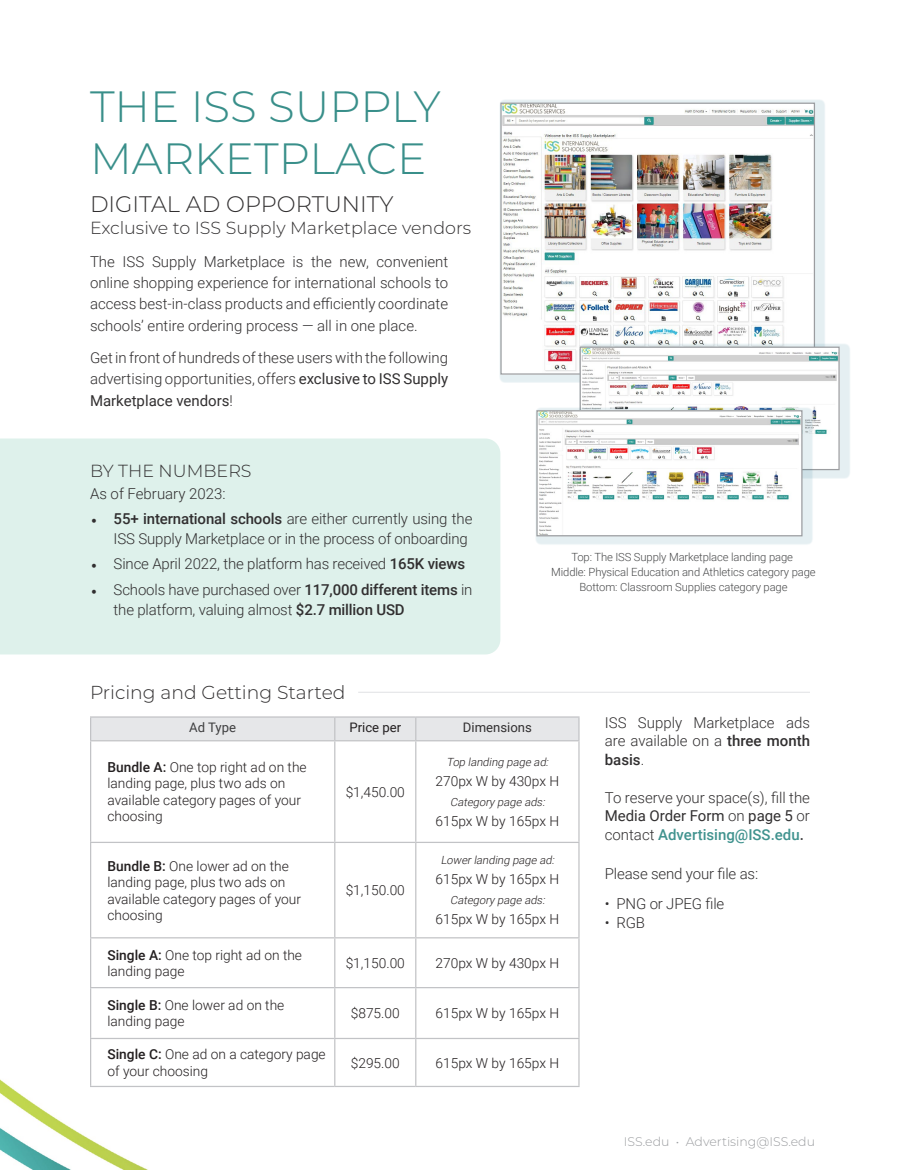
<style>
.page{position:relative;width:900px;height:1170px;background:#fff}
.page>*{position:absolute;margin:0;border:0;box-sizing:border-box;transform-origin:0 0}
.t1{font:300 43.75px/52.5px "Montserrat";color:#398f8a}
.t2{font:300 22.5px "Montserrat";color:#312f30}
.t3{font:300 18.75px "Montserrat";color:#312f30}
.t4{font:300 17.5px "Montserrat";color:#312f30}
.t5{font:300 15px/21.2px "Roboto";letter-spacing:-.01em;color:#312f30;text-align:justify}
.t6{font:300 13.75px/16.5px "Roboto";color:#231f20}
.t7{font:13.12px "Roboto";color:#312f30}
.t8{font:13.12px "Roboto";color:#231f20}
.t9{font:13.12px "Roboto";color:#3e3e3f}
.t10{font:300 12.5px "Montserrat";color:#9b9da0}
.t11{font:300 11.25px "Roboto";letter-spacing:-.01em;color:#494a4b}
.t12{font:italic 300 11.25px "Roboto";color:#231f20}
.s1{font-weight:400}
.s2{font-family:"Minion Pro";font-weight:400}
.s3{font-weight:500}
.s4{font-weight:500;color:#41938f}
.s5{font-weight:500;color:#3e3e3f}
</style>
<div class="page">
<div style="left:0;top:438px;width:500px;height:216px;background:#def1eb"></div>
<img style="left:0;top:1076px;width:169px;height:94px">
<div style="left:416px;top:717px;width:163px;height:24px;background:#e6e7e9"></div>
<hr style="left:335px;top:842px;width:81px;height:1px;background:#c2c3c6">
<hr style="left:335px;top:937px;width:81px;height:1px;background:#c2c3c6">
<hr style="left:335px;top:987px;width:81px;height:1px;background:#c2c3c6">
<hr style="left:335px;top:1038px;width:81px;height:1px;background:#c2c3c6">
<hr style="left:335px;top:1086px;width:81px;height:1px;background:#c2c3c6">
<hr style="left:415px;top:741px;width:1px;height:101px;background:#c2c3c6">
<hr style="left:578px;top:741px;width:2px;height:101px;background:#c2c3c6">
<hr style="left:416px;top:842px;width:164px;height:1px;background:#c2c3c6">
<hr style="left:415px;top:843px;width:1px;height:94px;background:#c2c3c6">
<hr style="left:578px;top:843px;width:2px;height:94px;background:#c2c3c6">
<hr style="left:416px;top:937px;width:164px;height:1px;background:#c2c3c6">
<hr style="left:415px;top:938px;width:1px;height:49px;background:#c2c3c6">
<hr style="left:578px;top:938px;width:2px;height:49px;background:#c2c3c6">
<hr style="left:416px;top:987px;width:164px;height:1px;background:#c2c3c6">
<hr style="left:415px;top:988px;width:1px;height:50px;background:#c2c3c6">
<hr style="left:578px;top:988px;width:2px;height:50px;background:#c2c3c6">
<hr style="left:416px;top:1038px;width:164px;height:1px;background:#c2c3c6">
<hr style="left:415px;top:1039px;width:1px;height:47px;background:#c2c3c6">
<hr style="left:578px;top:1039px;width:2px;height:47px;background:#c2c3c6">
<hr style="left:416px;top:1086px;width:164px;height:1px;background:#c2c3c6">
<hr style="left:90px;top:741px;width:1px;height:101px;background:#c2c3c6">
<hr style="left:334px;top:741px;width:1px;height:101px;background:#c2c3c6">
<hr style="left:90px;top:842px;width:245px;height:1px;background:#c2c3c6">
<hr style="left:90px;top:843px;width:1px;height:94px;background:#c2c3c6">
<hr style="left:334px;top:843px;width:1px;height:94px;background:#c2c3c6">
<hr style="left:90px;top:937px;width:245px;height:1px;background:#c2c3c6">
<hr style="left:90px;top:938px;width:1px;height:49px;background:#c2c3c6">
<hr style="left:334px;top:938px;width:1px;height:49px;background:#c2c3c6">
<hr style="left:90px;top:987px;width:245px;height:1px;background:#c2c3c6">
<hr style="left:90px;top:988px;width:1px;height:50px;background:#c2c3c6">
<hr style="left:334px;top:988px;width:1px;height:50px;background:#c2c3c6">
<hr style="left:90px;top:1038px;width:245px;height:1px;background:#c2c3c6">
<hr style="left:90px;top:1039px;width:1px;height:47px;background:#c2c3c6">
<hr style="left:334px;top:1039px;width:1px;height:47px;background:#c2c3c6">
<hr style="left:90px;top:1086px;width:245px;height:1px;background:#c2c3c6">
<hr style="left:90px;top:716px;width:245px;height:2px;background:#c2c3c6">
<hr style="left:335px;top:716px;width:81px;height:2px;background:#c2c3c6">
<hr style="left:416px;top:716px;width:164px;height:2px;background:#c2c3c6">
<div style="left:90px;top:717px;width:326px;height:23px;background:#e6e7e9"></div>
<hr style="left:578px;top:718px;width:2px;height:22px;background:#c2c3c6">
<hr style="left:90px;top:740px;width:245px;height:1px;background:#c2c3c6">
<hr style="left:335px;top:740px;width:81px;height:1px;background:#c2c3c6">
<hr style="left:416px;top:740px;width:164px;height:1px;background:#c2c3c6">
<hr style="left:358px;top:692px;width:452px;height:1px;background:#e6e7e9">
<div style="left:500px;top:99px;width:326px;height:284px;background:#227792;opacity:.12"></div>
<img style="left:502px;top:105px;width:311px;height:268px">
<div style="left:500px;top:103px;width:315px;height:272px;border:1px solid #9b9da0"></div>
<div style="left:579px;top:343px;width:272px;height:136px;background:#227792;opacity:.12"></div>
<img style="left:582px;top:349px;width:256px;height:119px">
<div style="left:580px;top:347px;width:260px;height:123px;border:1px solid #9b9da0"></div>
<div style="left:536px;top:407px;width:278px;height:138px;background:#227792;opacity:.12"></div>
<img style="left:538px;top:412px;width:263px;height:122px">
<div style="left:536px;top:410px;width:267px;height:126px;border:1px solid #9b9da0"></div>
<p class="t1" style="left:90px;top:78px;width:352px">THE ISS SUPPLY<br>MARKETPLACE</p>
<p class="t2" style="left:90px;top:188px;width:305px">DIGITAL AD OPPORTUNITY</p>
<p class="t4" style="left:90px;top:216px;width:383px">Exclusive to ISS Supply Marketplace vendors</p>
<p class="t5" style="left:90px;top:250px;width:360px">The ISS Supply Marketplace is the new, convenient online shopping experience for international schools to access best-in-class products and efficiently coordinate schools’ entire ordering process — all in one place.</p>
<p class="t5" style="left:90px;top:347px;width:360px">Get in front of hundreds of these users with the following advertising opportunities, offers <span class="s1">exclusive to ISS Supply Marketplace vendors</span>!</p>
<p class="t4" style="left:90px;top:459px;width:163px">BY THE NUMBERS</p>
<p class="t5" style="left:90px;top:482px;width:137px">As of February 2023:</p>
<p class="t5" style="left:114px;top:508px;width:360px;line-height:20px;text-indent:-22px"><span class="s2">•</span> <span class="s3">55+ international schools</span> are either currently using the<br>ISS Supply Marketplace or in the process of onboarding</p>
<p class="t5" style="left:91px;top:553px;width:376px"><span class="s2">•</span> Since April 2022, the platform has received <span class="s3">165K views</span></p>
<p class="t5" style="left:114px;top:579px;width:360px;line-height:20px;text-indent:-22px"><span class="s2">•</span> Schools have purchased over <span class="s3">117,000 different items</span> in the platform, valuing almost <span class="s3">$2.7 million USD</span></p>
<p class="t3" style="left:90px;top:679px;width:257px">Pricing and Getting Started</p>
<p class="t11" style="left:571px;top:549px;width:223px">Top: The ISS Supply Marketplace landing page</p>
<p class="t11" style="left:551px;top:564px;width:266px">Middle: Physical Education and Athletics category page</p>
<p class="t11" style="left:579px;top:579px;width:210px">Bottom: Classroom Supplies category page</p>
<p class="t9" style="left:189px;top:718px;width:48px">Ad Type</p>
<p class="t8" style="left:349px;top:718px;width:53px">Price per</p>
<p class="t7" style="left:463px;top:718px;width:70px">Dimensions</p>
<p class="t6" style="left:108px;top:758px;width:201px"><span class="s3">Bundle A:</span> One top right ad on the landing page, plus two ads on available category pages of your choosing</p>
<p class="t12" style="left:446px;top:754px;width:106px">Top landing page ad:</p>
<p class="t6" style="left:436px;top:772px;width:125px">270px W by 430px H</p>
<p class="t12" style="left:450px;top:794px;width:99px">Category page ads:</p>
<p class="t6" style="left:436px;top:812px;width:125px">615px W by 165px H</p>
<p class="t6" style="left:346px;top:783px;width:61px">$1,450.00</p>
<p class="t6" style="left:108px;top:857px;width:195px"><span class="s3">Bundle B:</span> One lower ad on the landing page, plus two ads on available category pages of your choosing</p>
<p class="t6" style="left:346px;top:882px;width:61px">$1,150.00</p>
<p class="t12" style="left:441px;top:852px;width:118px">Lowerlanding page ad:</p>
<p class="t6" style="left:436px;top:871px;width:125px">615px W by 165px H</p>
<p class="t12" style="left:450px;top:892px;width:99px">Category page ads:</p>
<p class="t6" style="left:436px;top:911px;width:125px">615px W by 165px H</p>
<p class="t6" style="left:108px;top:946px;width:196px"><span class="s3">Single A:</span> One top right ad on the landing page</p>
<p class="t6" style="left:346px;top:954px;width:61px">$1,150.00</p>
<p class="t6" style="left:436px;top:954px;width:125px">270px W by 430px H</p>
<p class="t6" style="left:108px;top:996px;width:178px"><span class="s3">Single B:</span> One lower ad on the landing page</p>
<p class="t6" style="left:351px;top:1005px;width:50px">$875.00</p>
<p class="t6" style="left:436px;top:1005px;width:125px">615px W by 165px H</p>
<p class="t6" style="left:108px;top:1046px;width:220px"><span class="s3">Single C:</span> One ad on a category page of your choosing</p>
<p class="t6" style="left:351px;top:1054px;width:50px">$295.00</p>
<p class="t6" style="left:436px;top:1054px;width:125px">615px W by 165px H</p>
<p class="t5" style="left:605px;top:712px;width:207px;line-height:18.8px">ISS Supply Marketplace ads are available on a <span class="s3">three month basis</span>.</p>
<p class="t5" style="left:605px;top:787px;width:207px;line-height:18.8px">To reserve your space(s), fill the <span class="s1">Media Order Form</span> on <span class="s1">page 5</span> or contact <span class="s4">Advertising@ISS.edu</span><span class="s5">.</span></p>
<p class="t5" style="left:605px;top:863px;width:155px">Please send your file as:</p>
<p class="t5" style="left:605px;top:893px;width:121px">• PNG or JPEG file</p>
<p class="t5" style="left:605px;top:912px;width:42px">• RGB</p>
<p class="t10" style="left:624px;top:1133px;width:193px">ISS.edu • Advertising@ISS.edu</p>
</div>
